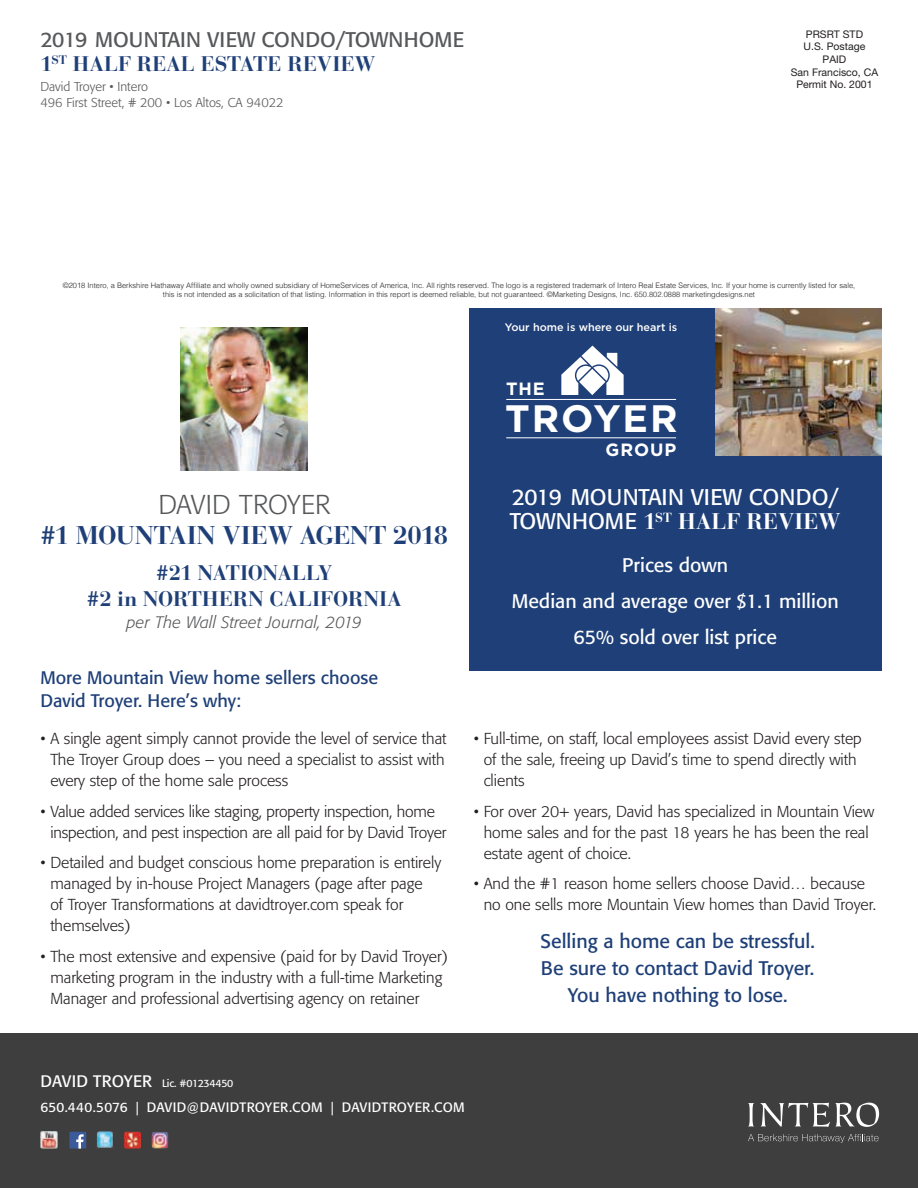
<style>
.page{position:relative;width:918px;height:1188px;background:#fff}
.page>*{position:absolute;margin:0;border:0;box-sizing:border-box;transform-origin:0 0}
.t1{font:700 38.1px "Gotham";letter-spacing:.05em;color:#fff}
.t2{font:300 27px "Formata";color:#57585a}
.t3{font:700 25.5px "Bauer Bodoni";letter-spacing:-.01em;color:#1e3f77}
.t4{font:22.5px "Formata";color:#fff}
.t5{font:700 22.5px "Bauer Bodoni";letter-spacing:.01em;color:#fff}
.t6{font:700 21px/25.2px "Bauer Bodoni";letter-spacing:.005em;color:#1e3f77;text-align:center}
.t7{font:21px "Formata";color:#57585a}
.t8{font:19.5px/27px "Formata";color:#1e3f77;text-align:center}
.t9{font:19.5px/36px "Formata";color:#fff;text-align:center}
.t10{font:18px/22.5px "Formata";color:#1e3f77}
.t11{font:700 17.7px "Gotham";letter-spacing:.05em;color:#fff}
.t12{font:italic 300 16.5px "Formata";letter-spacing:.005em;color:#57585a}
.t13{font:300 15.75px/21px "Formata";color:#231f20}
.t14{font:13.5px "Formata";letter-spacing:.015em;color:#fff}
.t15{font:300 12.75px "Formata";color:#57585a}
.t16{font:500 10.8px "Gotham";color:#fff}
.t17{font:10.5px/12.6px "Helvetica Neue LT Pro";color:#231f20;text-align:center}
.t18{font:10.5px "Formata";letter-spacing:-.03em;color:#fff}
.t19{font:300 7.5px/9px "Helvetica";color:#231f20;text-align:center}
.s1{font-family:"Formata";font-weight:400}
.s2{font-size:16.5px}
</style>
<div class="page">
<div style="left:0;top:1033px;width:918px;height:155px;background:#3e3e3f"></div>
<div style="left:469px;top:309px;width:413px;height:172px;background:#1e3f77"></div>
<svg style="left:561px;top:346px;width:63px;height:49px"></svg>
<hr style="left:506px;top:399px;width:170px;height:1px;background:#fff">
<hr style="left:506px;top:437px;width:170px;height:1px;background:#fff">
<img style="left:716px;top:309px;width:166px;height:147px">
<div style="left:469px;top:470px;width:413px;height:200px;background:#1e3f77"></div>
<img style="left:181px;top:328px;width:127px;height:142px">
<svg style="left:748px;top:1134px;width:131px;height:9px"></svg>
<svg style="left:748px;top:1103px;width:6px;height:24px"></svg>
<svg style="left:760px;top:1103px;width:119px;height:24px"></svg>
<div style="left:69px;top:1132px;width:17px;height:17px;background:#3b5a9a"></div>
<svg style="left:76px;top:1134px;width:8px;height:15px"></svg>
<img style="left:41px;top:1132px;width:17px;height:17px">
<img style="left:97px;top:1132px;width:17px;height:17px">
<img style="left:124px;top:1132px;width:17px;height:17px">
<img style="left:152px;top:1132px;width:16px;height:17px">
<h3 class="t7" style="left:40px;top:27px;width:425px">2019 MOUNTAIN VIEW CONDO/TOWNHOME</h3>
<h3 class="t6" style="left:40px;top:51px;width:336px">1<sup>ST</sup> HALF REAL ESTATE REVIEW</h3>
<p class="t17" style="left:791px;top:28px;width:89px">PRSRT STD<br>U.S. Postage<br>PAID<br>San Francisco, CA</p>
<p class="t15" style="left:40px;top:79px;width:109px">David Troyer • Intero</p>
<p class="t17" style="left:796px;top:78px;width:78px">Permit No. 2001</p>
<p class="t15" style="left:40px;top:95px;width:245px">496 First Street, # 200 • Los Altos, CA 94022</p>
<p class="t19" style="left:63px;top:281px;width:794px">©2018 Intero, a Berkshire Hathaway Affiliate and wholly owned subsidiary of HomeServices of America, Inc. All rights reserved. The logo is a registered trademark of Intero Real Estate Services, Inc. If your home is currently listed for sale, this is not intended as a solicitation of that listing. Information in this report is deemed reliable, but not guaranteed. ©Marketing Designs, Inc. 650.802.0888 marketingdesigns.net</p>
<p class="t16" style="left:505px;top:321px;width:174px">Your home is where our heart is</p>
<p class="t11" style="left:506px;top:378px;width:40px">THE</p>
<h2 class="t2" style="left:158px;top:489px;width:173px">DAVID TROYER</h2>
<h3 class="t3" style="left:40px;top:520px;width:409px">#1 MOUNTAIN VIEW AGENT 2018</h3>
<h3 class="t6" style="left:87px;top:561px;width:316px">#21 NATIONALLY<br>#2 in NORTHERN CALIFORNIA</h3>
<p class="t12" style="left:127px;top:612px;width:236px">per The Wall Street Journal, 2019</p>
<p class="t10" style="left:40px;top:667px;width:339px">More Mountain View home sellers choose<br>David Troyer. Here’s why:</p>
<p class="t13" style="left:50px;top:728px;width:398px;text-indent:-10px">• A single agent simply cannot provide the level of service that<br>The Troyer Group does – you need a specialist to assist with every step of the home sale process</p>
<p class="t13" style="left:50px;top:801px;width:398px;text-indent:-10px">• Value added services like staging, property inspection, home inspection, and pest inspection are all paid for by David Troyer</p>
<p class="t13" style="left:50px;top:852px;width:392px;text-indent:-10px">• Detailed and budget conscious home preparation is entirely managed by in-house Project Managers (page after page<br>of Troyer Transformations at davidtroyer.com speak for themselves)</p>
<p class="t13" style="left:50px;top:946px;width:399px;text-indent:-10px">• The most extensive and expensive (paid for by David Troyer) marketing program in the industry with a full-time Marketing<br>Manager and professional advertising agency on retainer</p>
<h1 class="t1" style="left:505px;top:397px;width:174px">TROYER</h1>
<p class="t11" style="left:606px;top:439px;width:72px">GROUP</p>
<h3 class="t4" style="left:512px;top:483px;width:329px">2019 MOUNTAIN VIEW CONDO/</h3>
<h3 class="t5" style="left:510px;top:508px;width:332px"><span class="s1">TOWNHOME</span> 1<sup>ST</sup> HALF REVIEW</h3>
<p class="t9" style="left:512px;top:547px;width:329px">Prices down<br>Median and average over $1.1 million<br>65% sold over list price</p>
<p class="t13" style="left:484px;top:728px;width:380px;text-indent:-10px">• Full-time, on staff, local employees assist David every step of the sale, freeing up David’s time to spend directly with clients</p>
<p class="t13" style="left:484px;top:801px;width:392px;text-indent:-10px">• For over 20+ years, David has specialized in Mountain View home sales and for the past 18 years he has been the real estate agent of choice.</p>
<p class="t13" style="left:484px;top:873px;width:394px;text-indent:-10px">• And the #1 reason home sellers choose David… because no one sells more Mountain View homes than David Troyer.</p>
<p class="t8" style="left:541px;top:928px;width:276px">Selling a home can be stressful.<br>Be sure to contact David Troyer.<br>You have nothing to lose.</p>
<p class="t18" style="left:40px;top:1077px;width:194px"><span class="s2">DAVID TROYER</span> Lic. #01234450</p>
<p class="t14" style="left:40px;top:1099px;width:426px">650.440.5076 | DAVID@DAVIDTROYER.COM | DAVIDTROYER.COM</p>
</div>
